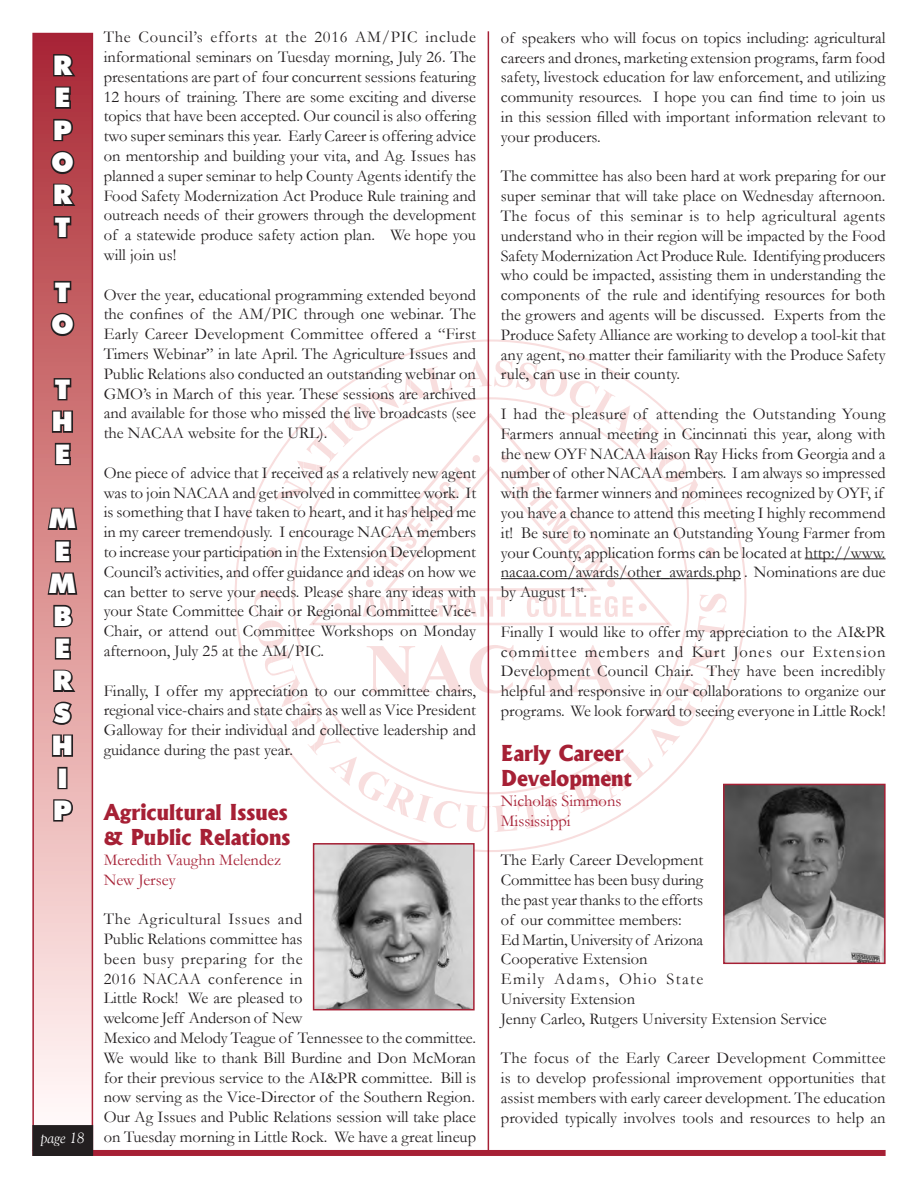
<style>
.page{position:relative;width:918px;height:1188px;background:#fff}
.page>*{position:absolute;margin:0;border:0;box-sizing:border-box;transform-origin:0 0}
.t1{font:900 27px "Futura BT";color:#fff}
.t2{font:800 21px "Albertus";color:#a62035}
.t3{font:16.5px/19.8px "Garamond";color:#231f20;text-align:justify}
.t4{font:16.5px "Garamond";color:#a62035}
.t5{font:italic 15px "Goudy";color:#fff}
</style>
<div class="page">
<svg style="left:235px;top:339px;width:511px;height:513px"></svg>
<svg style="left:254px;top:360px;width:473px;height:472px"></svg>
<hr style="left:488px;top:31px;width:1px;height:1119px;background:#a62035">
<div style="left:33px;top:34px;width:59px;height:1116px;background:linear-gradient(to bottom,#ad2931,#fffffb)"></div>
<div style="left:32px;top:33px;width:61px;height:1118px;border:2px solid #a62035"></div>
<div style="left:32px;top:1150px;width:854px;height:6px;background:#a62035"></div>
<svg style="left:52px;top:52px;width:26px;height:26px"></svg>
<svg style="left:53px;top:85px;width:19px;height:25px"></svg>
<svg style="left:52px;top:117px;width:23px;height:26px"></svg>
<svg style="left:49px;top:149px;width:27px;height:27px"></svg>
<svg style="left:52px;top:182px;width:26px;height:25px"></svg>
<svg style="left:52px;top:215px;width:21px;height:25px"></svg>
<svg style="left:52px;top:279px;width:21px;height:26px"></svg>
<svg style="left:49px;top:311px;width:27px;height:27px"></svg>
<svg style="left:52px;top:377px;width:21px;height:25px"></svg>
<svg style="left:50px;top:409px;width:25px;height:25px"></svg>
<svg style="left:53px;top:441px;width:19px;height:26px"></svg>
<svg style="left:46px;top:474px;width:33px;height:155px;background:#aa7070"></svg>
<svg style="left:53px;top:636px;width:19px;height:25px"></svg>
<svg style="left:52px;top:668px;width:26px;height:25px"></svg>
<svg style="left:51px;top:700px;width:23px;height:27px"></svg>
<svg style="left:50px;top:733px;width:25px;height:25px"></svg>
<div style="left:57px;top:767px;width:11px;height:22px;border:3px solid #231f20"></div>
<svg style="left:52px;top:797px;width:23px;height:26px"></svg>
<div style="left:33px;top:1126px;width:59px;height:29px;background:#231f20"></div>
<div style="left:32px;top:1125px;width:61px;height:31px;border:2px solid #231f20"></div>
<hr style="left:805px;top:558px;width:81px;height:1px;background:#231f20">
<hr style="left:501px;top:578px;width:240px;height:1px;background:#231f20">
<img style="left:726px;top:787px;width:157px;height:174px">
<div style="left:723px;top:784px;width:163px;height:180px;border:2px solid #a62035"></div>
<img style="left:316px;top:846px;width:156px;height:161px">
<div style="left:313px;top:843px;width:162px;height:167px;border:2px solid #a62035"></div>
<p class="t1" style="left:53px;top:49px;width:21px">R</p>
<p class="t1" style="left:55px;top:81px;width:17px">E</p>
<p class="t1" style="left:53px;top:114px;width:21px">P</p>
<p class="t1" style="left:51px;top:146px;width:24px">O</p>
<p class="t1" style="left:53px;top:178px;width:21px">R</p>
<p class="t1" style="left:55px;top:211px;width:17px">T</p>
<p class="t1" style="left:55px;top:276px;width:17px">T</p>
<p class="t1" style="left:51px;top:308px;width:24px">O</p>
<p class="t1" style="left:55px;top:373px;width:17px">T</p>
<p class="t1" style="left:52px;top:405px;width:23px">H</p>
<p class="t1" style="left:55px;top:438px;width:17px">E</p>
<p class="t1" style="left:49px;top:502px;width:28px">M</p>
<p class="t1" style="left:55px;top:535px;width:17px">E</p>
<p class="t1" style="left:49px;top:567px;width:28px">M</p>
<p class="t1" style="left:53px;top:600px;width:20px">B</p>
<p class="t1" style="left:55px;top:632px;width:17px">E</p>
<p class="t1" style="left:53px;top:664px;width:21px">R</p>
<p class="t1" style="left:54px;top:697px;width:18px">S</p>
<p class="t1" style="left:52px;top:729px;width:23px">H</p>
<p class="t1" style="left:57px;top:762px;width:12px">I</p>
<p class="t1" style="left:53px;top:794px;width:21px">P</p>
<p class="t5" style="left:41px;top:1129px;width:45px">page 18</p>
<p class="t3" style="left:104px;top:27px;width:374px">The Council’s efforts at the 2016 AM/PIC include informational seminars on Tuesday morning, July 26. The presentations are part of four concurrent sessions featuring 12 hours of training. There are some exciting and diverse topics that have been accepted. Our council is also offering two super seminars this year. Early Career is offering advice on mentorship and building your vita, and Ag. Issues has planned a super seminar to help County Agents identify the Food Safety Modernization Act Produce Rule training and outreach needs of their growers through the development of a statewide produce safety action plan. We hope you will join us!</p>
<p class="t3" style="left:104px;top:284px;width:374px">Over the year, educational programming extended beyond the confines of the AM/PIC through one webinar. The Early Career Development Committee offered a “First Timers Webinar” in late April. The Agriculture Issues and Public Relations also conducted an outstanding webinar on GMO’s in March of this year. These sessions are archived and available for those who missed the live broadcasts (see the NACAA website for the URL).</p>
<p class="t3" style="left:104px;top:462px;width:374px">One piece of advice that I received as a relatively new agent was to join NACAA and get involved in committee work. It is something that I have taken to heart, and it has helped me in my career tremendously. I encourage NACAA members to increase your participation in the Extension Development Council’s activities, and offer guidance and ideas on how we can better to serve your needs. Please share any ideas with your State Committee Chair or Regional Committee Vice-Chair, or attend out Committee Workshops on Monday afternoon, July 25 at the AM/PIC.</p>
<p class="t3" style="left:104px;top:680px;width:374px">Finally, I offer my appreciation to our committee chairs, regional vice-chairs and state chairs as well as Vice President Galloway for their individual and collective leadership and guidance during the past year.</p>
<p class="t2" style="left:104px;top:799px;width:185px">Agricultural Issues</p>
<p class="t2" style="left:104px;top:824px;width:188px">&amp; Public Relations</p>
<p class="t4" style="left:104px;top:848px;width:179px">Meredith Vaughn Melendez</p>
<p class="t4" style="left:104px;top:868px;width:73px">New Jersey</p>
<p class="t3" style="left:104px;top:909px;width:374px;text-align:left">The Agricultural Issues and<br>Public Relations committee has<br>been busy preparing for the<br>2016 NACAA conference in<br>Little Rock! We are pleased to<br>welcome Jeff Anderson of New<br>Mexico and Melody Teague of Tennessee to the committee.<br>We would like to thank Bill Burdine and Don McMoran for their previous service to the AI&amp;PR committee. Bill is now serving as the Vice-Director of the Southern Region.</p>
<p class="t3" style="left:104px;top:1107px;width:374px">Our Ag Issues and Public Relations session will take place on Tuesday morning in Little Rock. We have a great lineup</p>
<p class="t3" style="left:501px;top:27px;width:386px">of speakers who will focus on topics including: agricultural careers and drones, marketing extension programs, farm food safety, livestock education for law enforcement, and utilizing community resources. I hope you can find time to join us in this session filled with important information relevant to your producers.</p>
<p class="t3" style="left:501px;top:166px;width:386px">The committee has also been hard at work preparing for our super seminar that will take place on Wednesday afternoon.<br>The focus of this seminar is to help agricultural agents understand who in their region will be impacted by the Food Safety Modernization Act Produce Rule. Identifying producers who could be impacted, assisting them in understanding the components of the rule and identifying resources for both the growers and agents will be discussed. Experts from the Produce Safety Alliance are working to develop a tool-kit that any agent, no matter their familiarity with the Produce Safety rule, can use in their county.</p>
<p class="t3" style="left:501px;top:404px;width:386px;text-align:left">I had the pleasure of attending the Outstanding Young Farmers annual meeting in Cincinnati this year, along with the new OYF NACAA liaison Ray Hicks from Georgia and a number of other NACAA members. I am always so impressed with the farmer winners and nominees recognized by OYF, if you have a chance to attend this meeting I highly recommend it! Be sure to nominate an Outstanding Young Farmer from your County, application forms can be located at http://www. nacaa.com/awards/other_awards.php . Nominations are due by August 1<sup>st</sup>.</p>
<p class="t3" style="left:501px;top:621px;width:386px">Finally I would like to offer my appreciation to the AI&amp;PR committee members and Kurt Jones our Extension Development Council Chair. They have been incredibly helpful and responsive in our collaborations to organize our programs. We look forward to seeing everyone in Little Rock!</p>
<p class="t2" style="left:501px;top:740px;width:124px">Early Career</p>
<p class="t2" style="left:501px;top:765px;width:133px">Development</p>
<p class="t4" style="left:501px;top:790px;width:122px">Nicholas Simmons</p>
<p class="t4" style="left:501px;top:810px;width:71px">Mississippi</p>
<p class="t3" style="left:501px;top:850px;width:204px">The Early Career Development Committee has been busy during the past year thanks to the efforts of our committee members:</p>
<p class="t3" style="left:501px;top:929px;width:204px">Ed Martin, University of Arizona<br>Cooperative Extension</p>
<p class="t3" style="left:501px;top:969px;width:204px">Emily Adams, Ohio State<br>University Extension</p>
<p class="t3" style="left:501px;top:1008px;width:327px">Jenny Carleo, Rutgers University Extension Service</p>
<p class="t3" style="left:501px;top:1048px;width:386px">The focus of the Early Career Development Committee is to develop professional improvement opportunities that assist members with early career development. The education provided typically involves tools and resources to help an</p>
</div>
